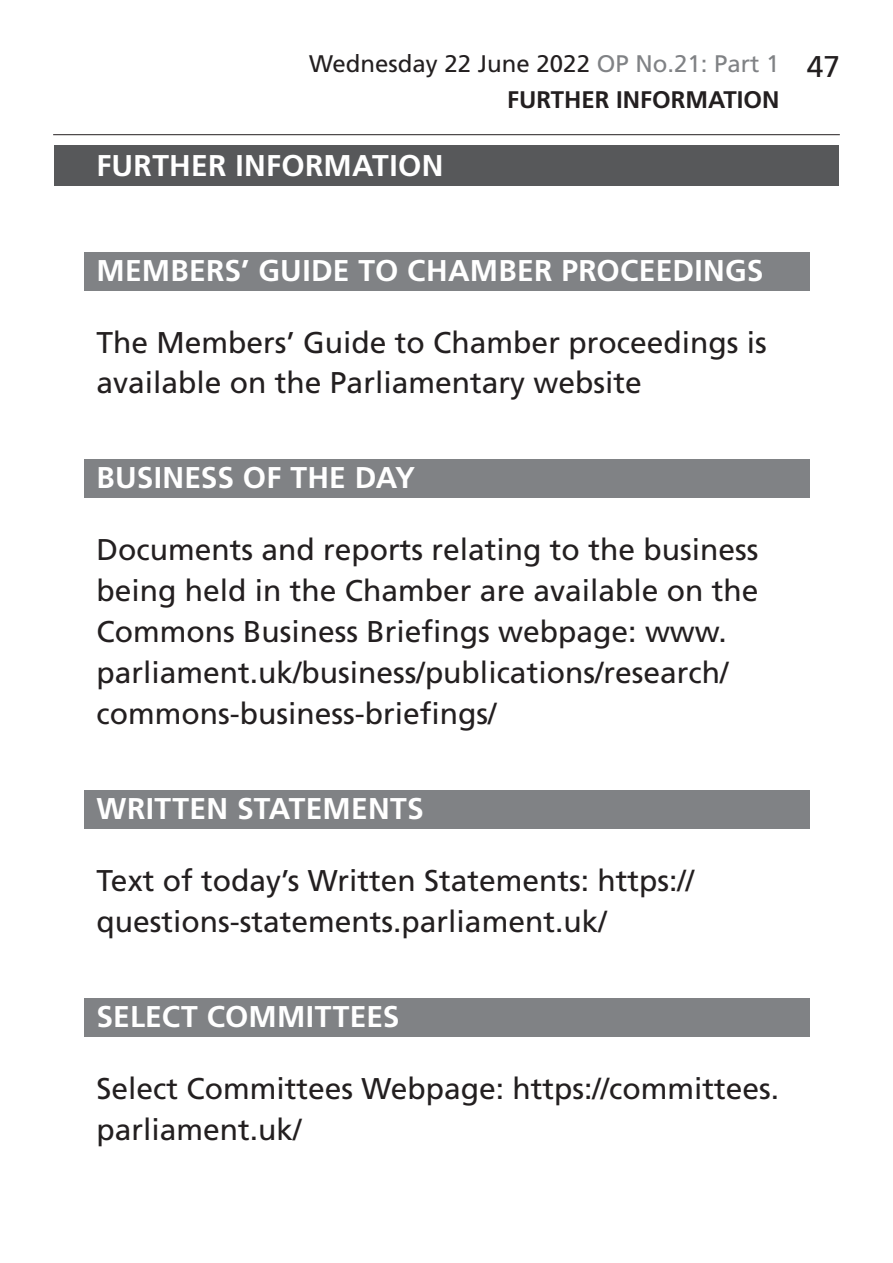
<style>
.page{position:relative;width:893px;height:1263px;background:#fff}
.page>*{position:absolute;margin:0;border:0;box-sizing:border-box;transform-origin:0 0}
.t1{font:30px/41px "Frutiger LT Std";color:#231f20}
.Heading2Grey{font:700 30px "Frutiger LT Std";letter-spacing:.01em;color:#fff}
.Heading1Grey{font:700 30px "Frutiger LT Std";letter-spacing:.01em;color:#fff}
.t2{font:24px/35.5px "Frutiger LT Std";color:#231f20}
.t3{font:700 24px "Frutiger LT Std";color:#231f20}
.s1{color:#808285}
.s2{font-weight:700}
</style>
<div class="page">
<hr style="left:53px;top:134px;width:787px;height:1px;background:#231f20">
<div style="left:54px;top:146px;width:785px;height:40px;background:#57585a"></div>
<div style="left:84px;top:252px;width:725px;height:38px;background:#808285"></div>
<div style="left:84px;top:460px;width:725px;height:38px;background:#808285"></div>
<div style="left:84px;top:790px;width:725px;height:39px;background:#808285"></div>
<div style="left:84px;top:998px;width:725px;height:38px;background:#808285"></div>
<p class="t2" style="left:507px;top:46px;width:274px;text-indent:-198px">Wednesday 22 June 2022 <span class="s1">OP No.21: Part 1<br></span><span class="s2">FURTHER</span></p>
<p class="t3" style="left:616px;top:85px;width:70px">INFORMATI</p>
<p class="t3" style="left:743px;top:85px;width:34px">ON</p>
<p class="Heading1Grey" style="left:97px;top:148px;width:348px">FURTHER INFORMATION</p>
<p class="t1" style="left:807px;top:46px;width:35px">47</p>
<p class="Heading2Grey" style="left:97px;top:253px;width:668px">MEMBERS’ GUIDE TO CHAMBER PROCEEDINGS</p>
<p class="t1" style="left:97px;top:322px;width:672px">The Members’ Guide to Chamber proceedings is available on the Parliamentary website</p>
<p class="Heading2Grey" style="left:97px;top:460px;width:320px">BUSINESS OF THE DAY</p>
<p class="t1" style="left:97px;top:529px;width:663px">Documents and reports relating to the business being held in the Chamber are available on the Commons Business Briefings webpage: www. parliament.uk/business/publications/research/ commons-business-briefings/</p>
<p class="Heading2Grey" style="left:97px;top:791px;width:329px">WRITTEN STATEMENTS</p>
<p class="t1" style="left:97px;top:860px;width:599px">Text of today’s Written Statements: https:// questions-statements.parliament.uk/</p>
<p class="Heading2Grey" style="left:97px;top:999px;width:305px">SELECT COMMITTEES</p>
<p class="t1" style="left:97px;top:1068px;width:684px">Select Committees Webpage: https://committees. parliament.uk/</p>
</div>
